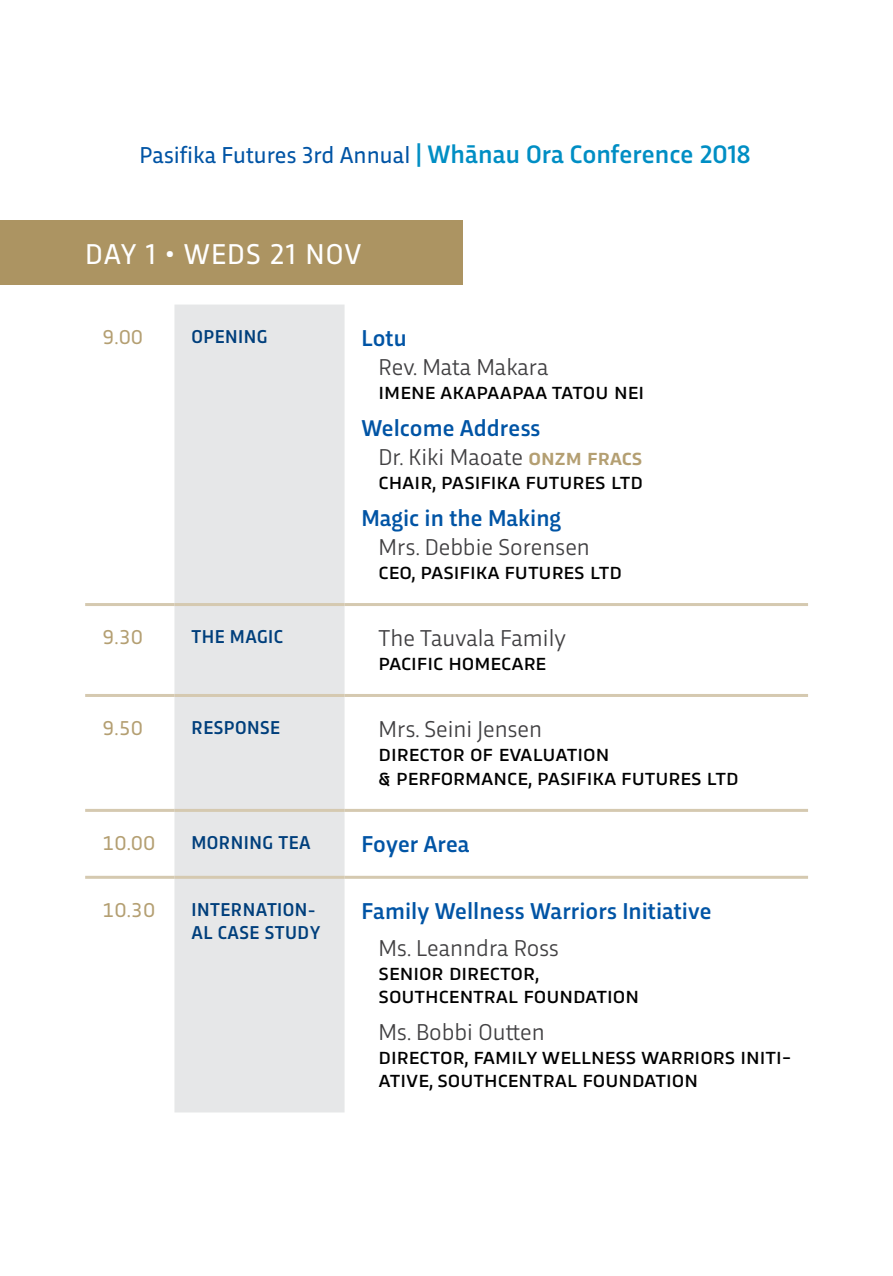
<style>
.page{position:relative;width:893px;height:1276px;background:#fff}
.page>*{position:absolute;margin:0;border:0;box-sizing:border-box;transform-origin:0 0}
.t1{font:30px "Trasandina";letter-spacing:.04em;color:#fff}
.t2{font:24px/22.8px "Trasandina";color:#000}
.t3{font:500 24px/28.8px "Trasandina";color:#0054a5}
.t4{font:24px "Trasandina";color:#414042}
.t5{font:24px "Trasandina";color:#0054a5}
.t6{font:21px "Trasandina";color:#b49f72}
.t7{font:500 19.5px/23.4px "Trasandina";letter-spacing:.025em;color:#003f7c}
.s1{font-weight:500;color:#008ec4}
.s2{font-weight:500;font-size:26.4px;color:#008ec4}
.s3{font-weight:400;color:#414042}
.s4{color:#b49f72}
</style>
<div class="page">
<div style="left:174px;top:304px;width:171px;height:808px;background:#e6e7e8"></div>
<hr style="left:85px;top:603px;width:89px;height:3px;background:#d5c9b0">
<hr style="left:174px;top:603px;width:171px;height:3px;background:#d5c9b0">
<hr style="left:345px;top:603px;width:463px;height:3px;background:#d5c9b0">
<hr style="left:85px;top:694px;width:89px;height:3px;background:#d5c9b0">
<hr style="left:174px;top:694px;width:171px;height:3px;background:#d5c9b0">
<hr style="left:345px;top:694px;width:463px;height:3px;background:#d5c9b0">
<hr style="left:85px;top:809px;width:89px;height:3px;background:#d5c9b0">
<hr style="left:174px;top:809px;width:171px;height:3px;background:#d5c9b0">
<hr style="left:345px;top:809px;width:463px;height:3px;background:#d5c9b0">
<hr style="left:85px;top:876px;width:89px;height:3px;background:#d5c9b0">
<hr style="left:174px;top:876px;width:171px;height:3px;background:#d5c9b0">
<hr style="left:345px;top:876px;width:463px;height:3px;background:#d5c9b0">
<div style="left:0;top:220px;width:463px;height:65px;background:#ac9462"></div>
<p class="t5" style="left:140px;top:137px;width:613px">Pasifika Futures 3rd Annual <span class="s1">|</span> <span class="s2">Whānau Ora Conference 2018</span></p>
<p class="t1" style="left:85px;top:231px;width:278px">DAY 1 • WEDS 21 NOV</p>
<p class="t6" style="left:102px;top:321px;width:43px">9.00</p>
<p class="t7" style="left:191px;top:323px;width:77px">OPENING</p>
<p class="t3" style="left:362px;top:322px;width:47px">Lotu</p>
<p class="t4" style="left:379px;top:349px;width:171px">Rev. Mata Makara</p>
<p class="t2" style="left:379px;top:377px;width:267px">imene akapaapaa tatou nei</p>
<p class="t3" style="left:379px;top:412px;width:265px;text-indent:-17px">Welcome Address<br><span class="s3">Dr. Kiki Maoate</span> <span class="s4">onzm fracs</span></p>
<p class="t2" style="left:379px;top:467px;width:266px">chair, pasifika futures ltd</p>
<p class="t3" style="left:362px;top:502px;width:201px">Magic in the Making</p>
<p class="t4" style="left:379px;top:529px;width:213px">Mrs. Debbie Sorensen</p>
<p class="t2" style="left:379px;top:557px;width:245px">ceo, pasifika futures ltd</p>
<p class="t6" style="left:102px;top:621px;width:43px">9.30</p>
<p class="t7" style="left:191px;top:623px;width:93px">THE MAGIC</p>
<p class="t4" style="left:379px;top:620px;width:189px">The Tauvala Family</p>
<p class="t2" style="left:379px;top:648px;width:169px">pacific homecare</p>
<p class="t6" style="left:102px;top:712px;width:43px">9.50</p>
<p class="t7" style="left:191px;top:714px;width:90px">RESPONSE</p>
<p class="t4" style="left:379px;top:711px;width:165px">Mrs. Seini Jensen</p>
<p class="t2" style="left:379px;top:739px;width:362px;line-height:24px">director of evaluation<br>&amp; performance, pasifika futures ltd</p>
<p class="t6" style="left:102px;top:827px;width:55px">10.00</p>
<p class="t7" style="left:191px;top:829px;width:121px">MORNING TEA</p>
<p class="t3" style="left:362px;top:827px;width:110px">Foyer Area</p>
<p class="t6" style="left:102px;top:894px;width:55px">10.30</p>
<p class="t7" style="left:191px;top:896px;width:131px">INTERNATION-<br>AL CASE STUDY</p>
<p class="t3" style="left:362px;top:894px;width:351px">Family Wellness Warriors Initiative</p>
<p class="t4" style="left:379px;top:930px;width:182px">Ms. Leanndra Ross</p>
<p class="t2" style="left:379px;top:958px;width:262px">senior director, southcentral foundation</p>
<p class="t4" style="left:379px;top:1014px;width:168px">Ms. Bobbi Outten</p>
<p class="t2" style="left:379px;top:1042px;width:414px">director, family wellness warriors initi&shy;ative, southcentral foundation</p>
</div>
